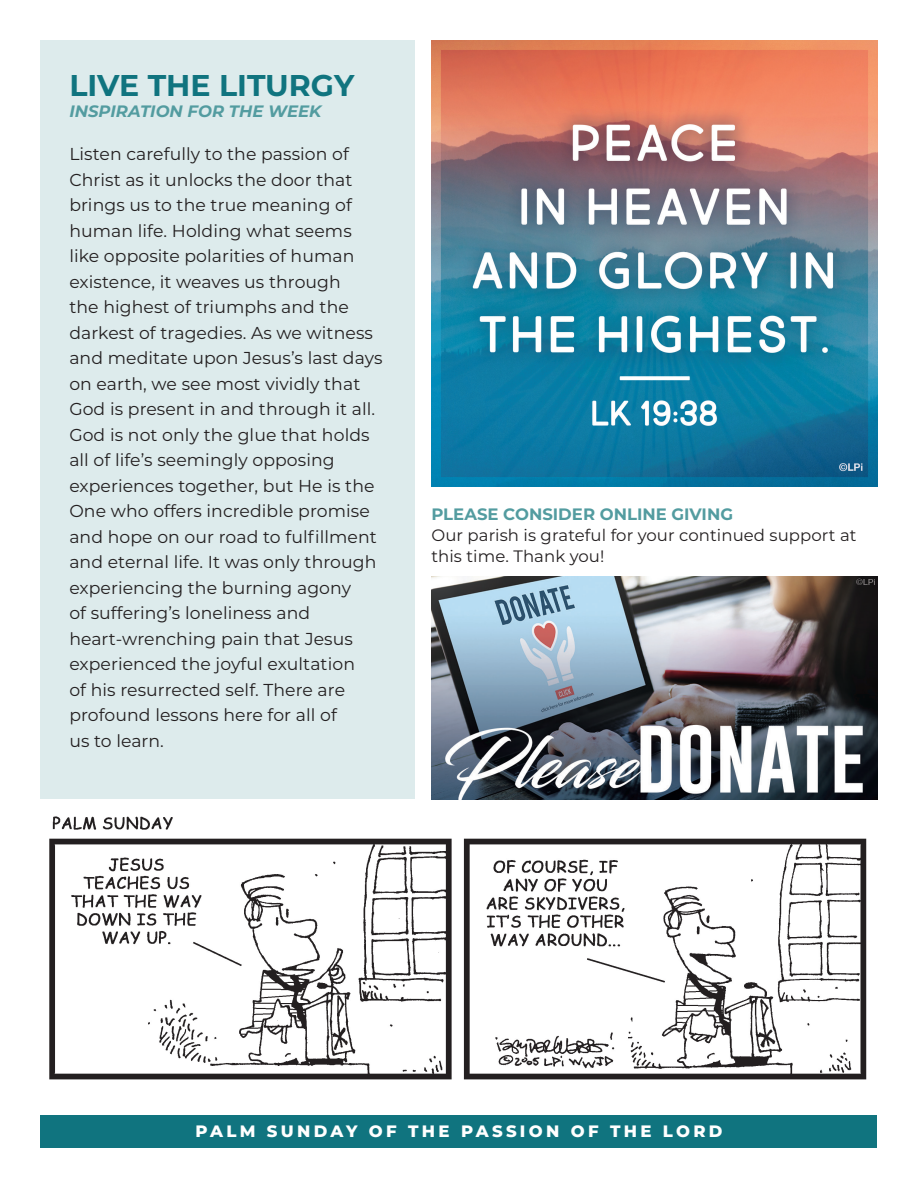
<style>
.page{position:relative;width:918px;height:1188px;background:#fff}
.page>*{position:absolute;margin:0;border:0;box-sizing:border-box;transform-origin:0 0}
.t1{font:700 30px "Montserrat";color:#10747f}
.t2{font:17.25px/25.5px "Montserrat";letter-spacing:.005em;color:#231f20}
.t3{font:16.5px/21px "Montserrat";letter-spacing:.005em;color:#231f20}
.t4{font:800 16.5px "Montserrat";letter-spacing:.2em;color:#fff}
.t5{font:700 16.5px "Montserrat";color:#539ca0}
.t6{font:italic 700 16.5px "Montserrat";color:#539ca0}
</style>
<div class="page">
<div style="left:40px;top:1115px;width:838px;height:33px;background:#10747f"></div>
<img style="left:431px;top:40px;width:447px;height:447px">
<div style="left:40px;top:40px;width:375px;height:759px;background:#ddebec"></div>
<img style="left:431px;top:576px;width:447px;height:223px">
<img style="left:49px;top:816px;width:818px;height:264px">
<p class="t1" style="left:69px;top:64px;width:287px">LIVE THE LITURGY</p>
<p class="t6" style="left:69px;top:99px;width:254px">INSPIRATION FOR THE WEEK</p>
<p class="t2" style="left:69px;top:141px;width:315px">Listen carefully to the passion of<br>Christ as it unlocks the door that brings us to the true meaning of human life. Holding what seems like opposite polarities of human existence, it weaves us through<br>the highest of triumphs and the darkest of tragedies. As we witness and meditate upon Jesus’s last days on earth, we see most vividly that<br>God is present in and through it all.<br>God is not only the glue that holds all of life’s seemingly opposing experiences together, but He is the<br>One who offers incredible promise and hope on our road to fulfillment and eternal life. It was only through experiencing the burning agony<br>of suffering’s loneliness and heart-wrenching pain that Jesus experienced the joyful exultation<br>of his resurrected self. There are profound lessons here for all of<br>us to learn.</p>
<p class="t5" style="left:431px;top:503px;width:303px">PLEASE CONSIDER ONLINE GIVING</p>
<p class="t3" style="left:431px;top:524px;width:427px">Our parish is grateful for your continued support at this time. Thank you!</p>
<p class="t4" style="left:195px;top:1119px;width:529px">PALM SUNDAY OF THE PASSION OF THE LORD</p>
</div>
